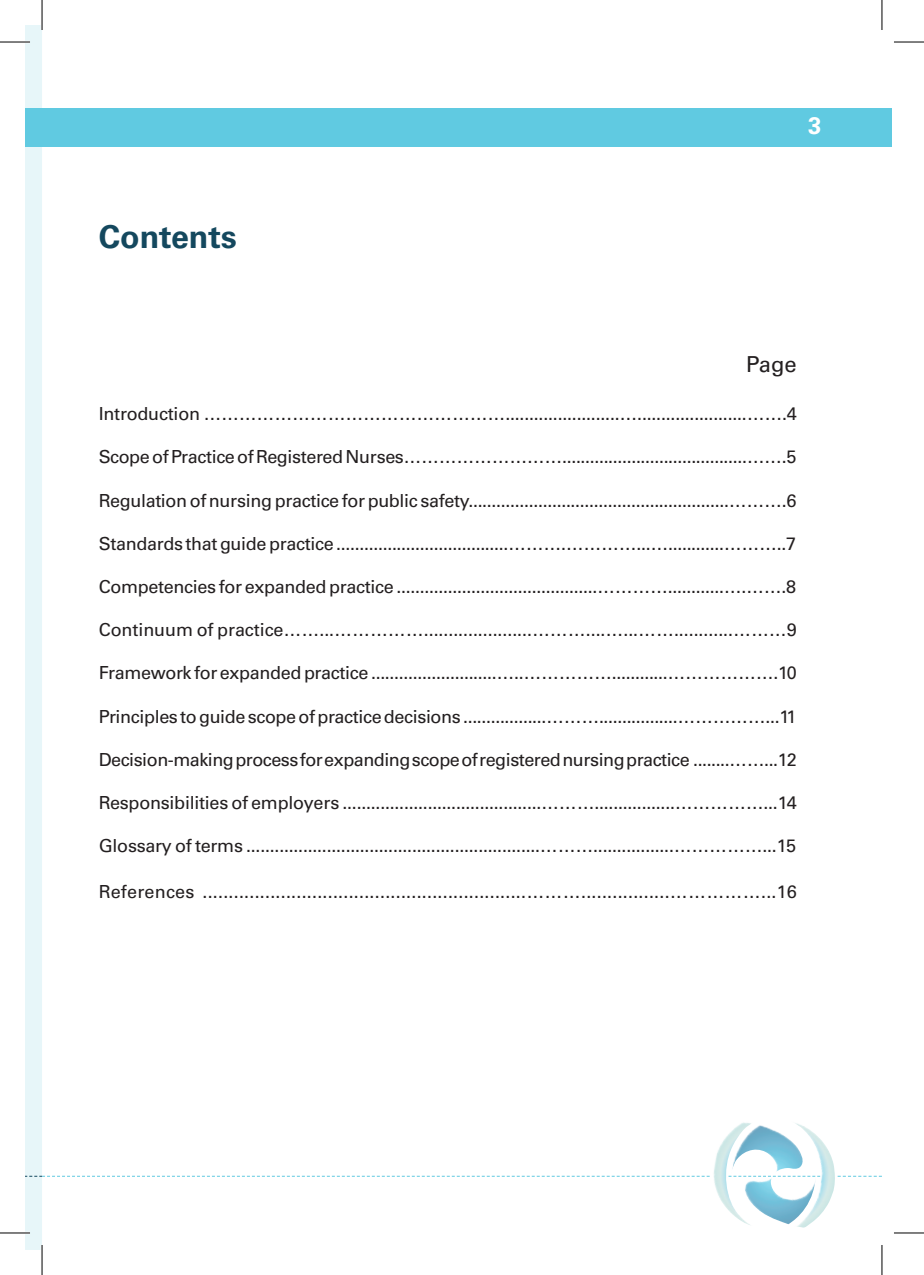
<style>
.page{position:relative;width:924px;height:1275px;background:#fff}
.page>*{position:absolute;margin:0;border:0;box-sizing:border-box;transform-origin:0 0}
.t1{font:700 32px "Univers LT Std";color:#14485e}
.t2{font:700 24px "Univers LT Std";color:#fff}
.t3{font:22px "Univers LT Std";color:#231f20}
.t4{font:18px "Univers LT Std";letter-spacing:-.02em;color:#231f20}
.t5{font:18px "Univers LT Std";letter-spacing:.01em;color:#231f20}
</style>
<div class="page">
<div style="left:42px;top:109px;width:849px;height:38px;background:#60cae1"></div>
<img style="left:714px;top:1122px;width:120px;height:105px">
<svg style="left:728px;top:1175px;width:91px;height:1px"></svg>
<svg style="left:837px;top:1175px;width:44px;height:1px"></svg>
<div style="left:25px;top:25px;width:17px;height:1225px;background:#e7f6f9"></div>
<svg style="left:25px;top:1175px;width:684px;height:1px"></svg>
<div style="left:25px;top:108px;width:17px;height:38px;background:#60cae1"></div>
<hr style="left:0;top:41px;width:30px;height:2px;background:#fff">
<hr style="left:0;top:1231px;width:30px;height:3px;background:#fff">
<hr style="left:41px;top:0;width:2px;height:30px;background:#fff">
<hr style="left:41px;top:1245px;width:2px;height:30px;background:#fff">
<hr style="left:0;top:42px;width:30px;height:1px;background:#000">
<hr style="left:893px;top:42px;width:30px;height:1px;background:#000">
<hr style="left:0;top:1232px;width:30px;height:1px;background:#000">
<hr style="left:893px;top:1232px;width:30px;height:1px;background:#000">
<hr style="left:42px;top:0;width:1px;height:30px;background:#000">
<hr style="left:42px;top:1245px;width:1px;height:30px;background:#000">
<hr style="left:881px;top:0;width:1px;height:30px;background:#000">
<hr style="left:881px;top:1245px;width:1px;height:30px;background:#000">
<h1 class="t1" style="left:99px;top:218px;width:140px">Contents</h1>
<h2 class="t2" style="left:807px;top:112px;width:15px">3</h2>
<p class="t3" style="left:745px;top:351px;width:52px">Page</p>
<p class="t4" style="left:99px;top:403px;width:699px">Introduction ……………………………………………........................….......................…….4</p>
<p class="t4" style="left:99px;top:446px;width:699px">Scope of Practice of Registered Nurses………………………........................................…….5</p>
<p class="t4" style="left:99px;top:489px;width:698px">Regulation of nursing practice for public safety........................................................……….6</p>
<p class="t4" style="left:99px;top:533px;width:698px">Standards that guide practice .....................................……….…………...…............………..7</p>
<p class="t4" style="left:99px;top:576px;width:698px">Competencies for expanded practice ...........................................…………............….…….8</p>
<p class="t4" style="left:99px;top:619px;width:699px">Continuum of practice……...……………......................………....…...……............………9</p>
<p class="t4" style="left:99px;top:662px;width:699px">Framework for expanded practice ...........................…..……………............……………….10</p>
<p class="t4" style="left:99px;top:705px;width:699px">Principles to guide scope of practice decisions ..................……….................……………...11</p>
<p class="t4" style="left:99px;top:749px;width:699px">Decision-making process for expanding scope of registered nursing practice ........……...12</p>
<p class="t4" style="left:99px;top:792px;width:699px">Responsibilities of employers ..........................................……….................……………...14</p>
<p class="t4" style="left:99px;top:835px;width:698px">Glossary of terms ..............................................................……….................……………...15</p>
<p class="t5" style="left:99px;top:881px;width:699px">References ..............................................................……….................……………...16</p>
</div>
